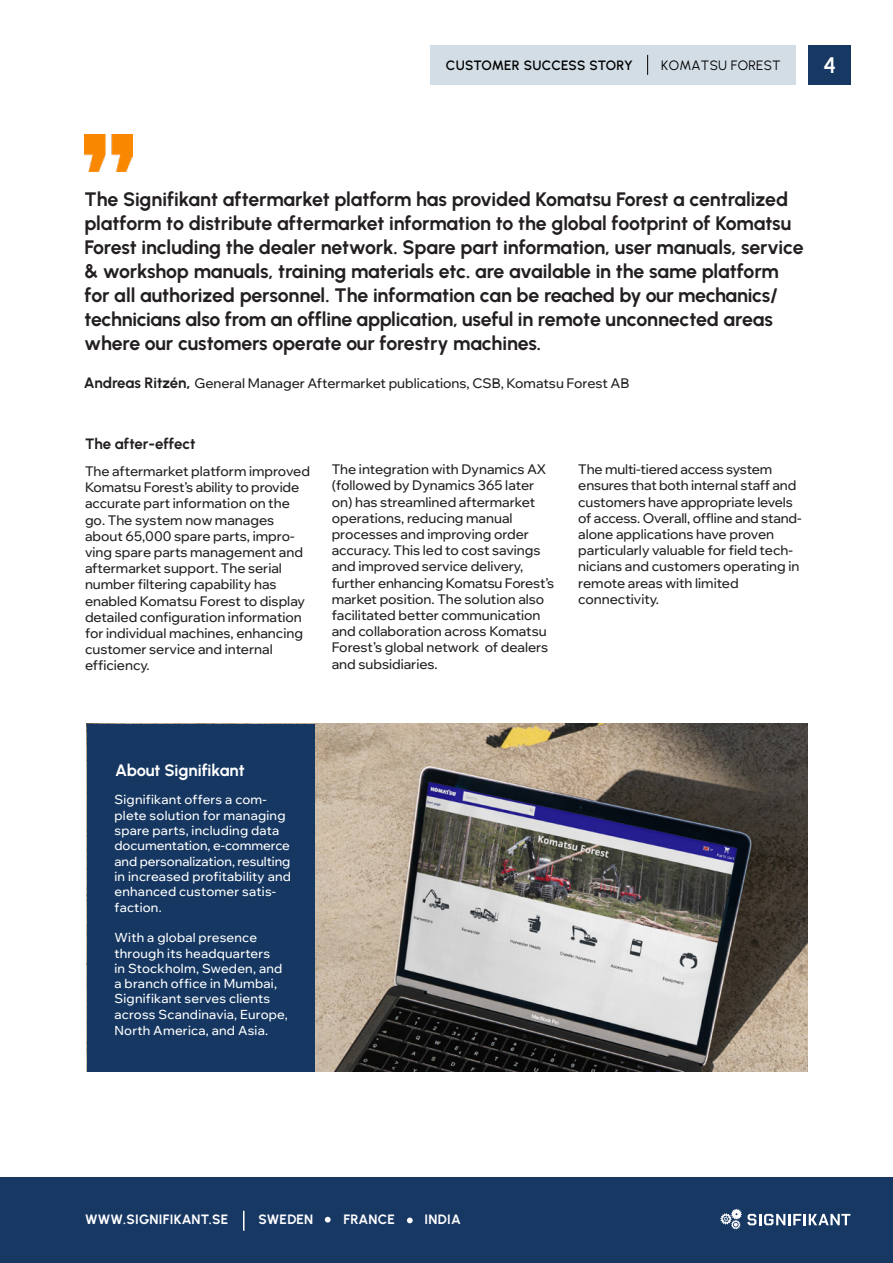
<style>
.page{position:relative;width:893px;height:1263px;background:#fff}
.page>*{position:absolute;margin:0;border:0;box-sizing:border-box;transform-origin:0 0}
.t1{font:600 22.5px "Urbanist";color:#fff}
.t2{font:700 19.5px/24px "Urbanist";letter-spacing:-.01em;color:#231f20}
.t3{font:700 16.5px "Urbanist";letter-spacing:-.005em;color:#fff}
.t4{font:700 15px "Urbanist";color:#231f20}
.t5{font:500 13.5px/16.2px "Wix Madefor Display";color:#231f20}
.t6{font:700 13.5px "Urbanist";letter-spacing:.02em;color:#fff}
.t7{font:600 13.5px "Urbanist";letter-spacing:.01em;color:#000001}
.t8{font:13.5px "Urbanist";letter-spacing:.02em;color:#000001}
.t9{font:500 12.75px/15.3px "Wix Madefor Display";letter-spacing:.02em;color:#fff}
.s1{font-family:"Urbanist";font-weight:700;font-size:15px}
.s2{font-family:"Urbanist";font-weight:700;font-size:16.5px}
</style>
<div class="page">
<img style="left:315px;top:724px;width:492px;height:347px">
<div style="left:0;top:1178px;width:893px;height:85px;background:#183864"></div>
<svg style="left:243px;top:1211px;width:1px;height:20px"></svg>
<svg style="left:325px;top:1217px;width:6px;height:5px"></svg>
<svg style="left:407px;top:1217px;width:6px;height:6px"></svg>
<svg style="left:748px;top:1214px;width:102px;height:11px"></svg>
<svg style="left:720px;top:1209px;width:22px;height:20px"></svg>
<div style="left:808px;top:45px;width:42px;height:40px;background:#183864"></div>
<div style="left:87px;top:724px;width:228px;height:347px;background:#153761"></div>
<img style="left:85px;top:135px;width:48px;height:37px">
<div style="left:430px;top:45px;width:365px;height:40px;background:#d2dde5"></div>
<svg style="left:647px;top:55px;width:1px;height:20px"></svg>
<p class="t7" style="left:446px;top:56px;width:188px">CUSTOMER SUCCESS STORY</p>
<p class="t8" style="left:661px;top:56px;width:121px">KOMATSU FOREST</p>
<p class="t1" style="left:823px;top:50px;width:14px">4</p>
<p class="t2" style="left:85px;top:186px;width:721px">The Signifikant aftermarket platform has provided Komatsu Forest a centralized platform to distribute aftermarket information to the global footprint of Komatsu Forest including the dealer network. Spare part information, user manuals, service &amp; workshop manuals, training materials etc. are available in the same platform for all authorized personnel. The information can be reached by our mechanics/ technicians also from an offline application, useful in remote unconnected areas where our customers operate our forestry machines.</p>
<p class="t5" style="left:84px;top:375px;width:547px"><span class="s1">Andreas Ritzén</span><span class="s2">,</span> General Manager Aftermarket publications, CSB, Komatsu Forest AB</p>
<p class="t4" style="left:85px;top:433px;width:112px">The after-effect</p>
<p class="t5" style="left:85px;top:462px;width:226px">The aftermarket platform improved<br>Komatsu Forest’s ability to provide accurate part information on the go. The system now manages about 65,000 spare parts, impro&shy;ving spare parts management and aftermarket support. The serial number filtering capability has enabled Komatsu Forest to display detailed configuration information for individual machines, enhancing customer service and internal efficiency.</p>
<p class="t5" style="left:332px;top:460px;width:224px">The integration with Dynamics AX (followed by Dynamics 365 later on) has streamlined aftermarket operations, reducing manual processes and improving order accuracy. This led to cost savings and improved service delivery, further enhancing Komatsu Forest’s market position. The solution also facilitated better communication and collaboration across Komatsu<br>Forest’s global network of dealers and subsidiaries.</p>
<p class="t5" style="left:578px;top:460px;width:225px">The multi-tiered access system ensures that both internal staff and customers have appropriate levels of access. Overall, offline and stand&shy;alone applications have proven particularly valuable for field tech&shy;nicians and customers operating in remote areas with limited</p>
<p class="t5" style="left:578px;top:590px;width:82px">connectivity.</p>
<p class="t3" style="left:115px;top:759px;width:131px">About Signifikant</p>
<p class="t9" style="left:114px;top:791px;width:178px">Signifikant offers a com&shy;plete solution for managing spare parts, including data documentation, e-commerce and personalization, resulting in increased profitability and enhanced customer satis&shy;faction.</p>
<p class="t9" style="left:114px;top:929px;width:175px">With a global presence through its headquarters<br>in Stockholm, Sweden, and a branch office in Mumbai,<br>Signifikant serves clients across Scandinavia, Europe,<br>North America, and Asia.</p>
<p class="t6" style="left:85px;top:1210px;width:145px">WWW.SIGNIFIKANT.SE</p>
<p class="t6" style="left:259px;top:1210px;width:56px">SWEDEN</p>
<p class="t6" style="left:344px;top:1210px;width:53px">FRANCE</p>
<p class="t6" style="left:425px;top:1210px;width:38px">INDIA</p>
</div>
